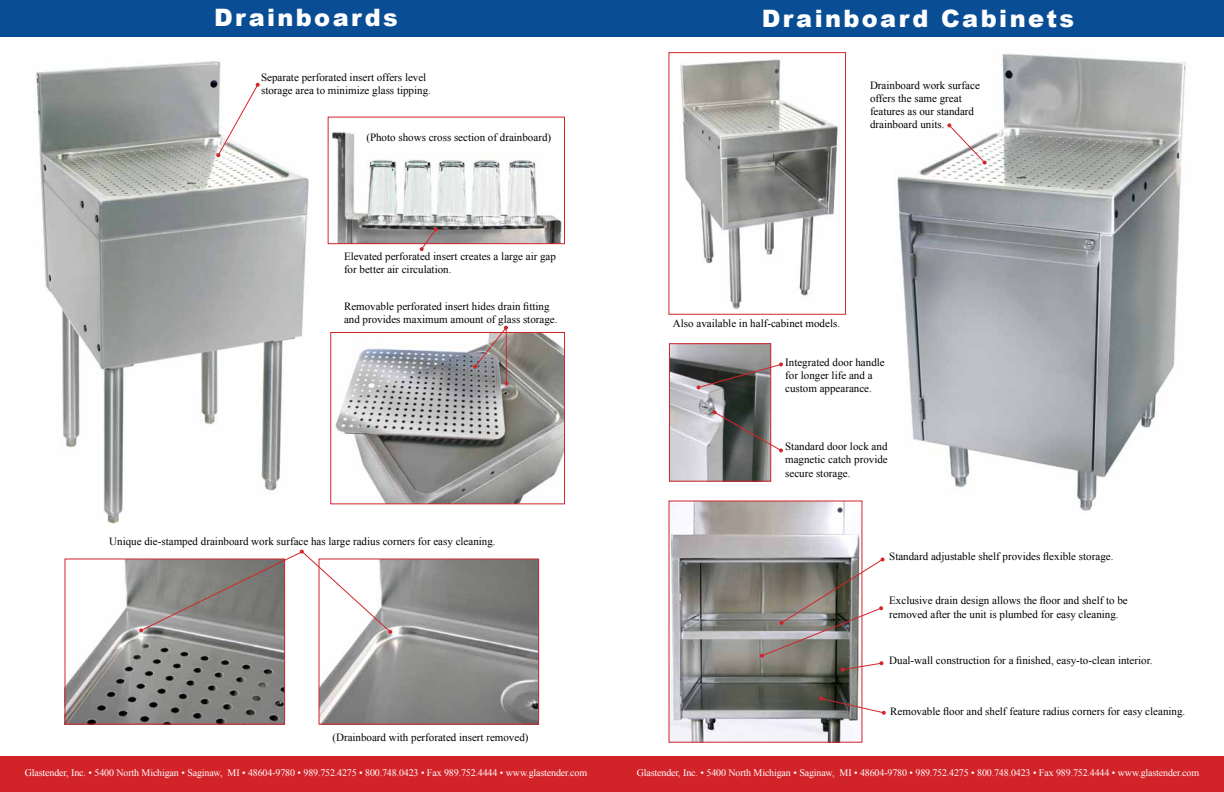
<style>
.page{position:relative;width:1224px;height:792px;background:#fff}
.page>*{position:absolute;margin:0;border:0;box-sizing:border-box;transform-origin:0 0}
.t1{font:900 24px "Arial";letter-spacing:.1em;color:#fff}
.t2{font:11px/13.2px "Times New Roman";color:#000}
.t3{font:10px "Times New Roman";letter-spacing:-.015em;color:#fff}
</style>
<div class="page">
<div style="left:0;top:756px;width:1224px;height:36px;background:#d22329"></div>
<div style="left:0;top:0;width:1224px;height:36px;background:#094e95"></div>
<img style="left:670px;top:502px;width:190px;height:239px">
<img style="left:320px;top:560px;width:217px;height:163px">
<div style="left:318px;top:558px;width:221px;height:167px;border:1px solid #d32429"></div>
<img style="left:66px;top:560px;width:217px;height:163px">
<div style="left:64px;top:558px;width:221px;height:167px;border:1px solid #d32429"></div>
<img style="left:33px;top:61px;width:276px;height:464px">
<img style="left:897px;top:53px;width:289px;height:460px">
<img style="left:332px;top:132px;width:230px;height:110px">
<img style="left:680px;top:59px;width:158px;height:250px">
<img style="left:335px;top:334px;width:228px;height:168px">
<div style="left:330px;top:332px;width:235px;height:172px;border:1px solid #d32429"></div>
<img style="left:671px;top:345px;width:98px;height:135px">
<div style="left:669px;top:343px;width:102px;height:139px;border:1px solid #d32429"></div>
<svg style="left:819px;top:697px;width:67px;height:18px"></svg>
<svg style="left:760px;top:557px;width:125px;height:115px"></svg>
<svg style="left:216px;top:83px;width:44px;height:74px"></svg>
<svg style="left:420px;top:227px;width:18px;height:24px"></svg>
<svg style="left:947px;top:123px;width:40px;height:42px"></svg>
<svg style="left:697px;top:362px;width:86px;height:27px"></svg>
<svg style="left:713px;top:410px;width:70px;height:42px"></svg>
<div style="left:668px;top:52px;width:178px;height:263px;border:1px solid #d32429"></div>
<div style="left:328px;top:117px;width:237px;height:127px;border:1px solid #d32429"></div>
<svg style="left:473px;top:325px;width:35px;height:60px"></svg>
<svg style="left:139px;top:550px;width:253px;height:84px"></svg>
<h1 class="t1" style="left:214px;top:0;width:185px">Drainboards</h1>
<h1 class="t1" style="left:762px;top:1px;width:314px">Drainboard Cabinets</h1>
<p class="t2" style="left:261px;top:70px;width:171px">Separate perforated insert offers level storage area to minimize glass tipping.</p>
<p class="t2" style="left:366px;top:130px;width:186px">(Photo shows cross section of drainboard)</p>
<p class="t2" style="left:344px;top:249px;width:214px">Elevated perforated insert creates a large air gap for better air circulation.</p>
<p class="t2" style="left:344px;top:299px;width:215px">Removable perforated insert hides drain fitting and provides maximum amount of glass storage.</p>
<p class="t2" style="left:109px;top:535px;width:388px">Unique die-stamped drainboard work surface has large radius corners for easy cleaning.</p>
<p class="t2" style="left:332px;top:730px;width:198px">(Drainboard with perforated insert removed)</p>
<p class="t2" style="left:870px;top:78px;width:111px">Drainboard work surface offers the same great features as our standard drainboard units.</p>
<p class="t2" style="left:673px;top:316px;width:169px">Also available in half-cabinet models.</p>
<p class="t2" style="left:785px;top:356px;width:101px">Integrated door handle for longer life and a custom appearance.</p>
<p class="t2" style="left:785px;top:440px;width:104px;text-align:justify">Standard door lock and magnetic catch provide secure storage.</p>
<p class="t2" style="left:889px;top:550px;width:226px">Standard adjustable shelf provides flexible storage.</p>
<p class="t2" style="left:889px;top:594px;width:240px">Exclusive drain design allows the floor and shelf to be removed after the unit is plumbed for easy cleaning.</p>
<p class="t2" style="left:889px;top:653px;width:265px">Dual-wall construction for a finished, easy-to-clean interior.</p>
<p class="t2" style="left:890px;top:704px;width:297px">Removable floor and shelf feature radius corners for easy cleaning.</p>
<p class="t3" style="left:25px;top:766px;width:564px">Glastender, Inc. • 5400 North Michigan • Saginaw, MI • 48604-9780 • 989.752.4275 • 800.748.0423 • Fax 989.752.4444 • www.glastender.com</p>
<p class="t3" style="left:637px;top:766px;width:564px">Glastender, Inc. • 5400 North Michigan • Saginaw, MI • 48604-9780 • 989.752.4275 • 800.748.0423 • Fax 989.752.4444 • www.glastender.com</p>
</div>
